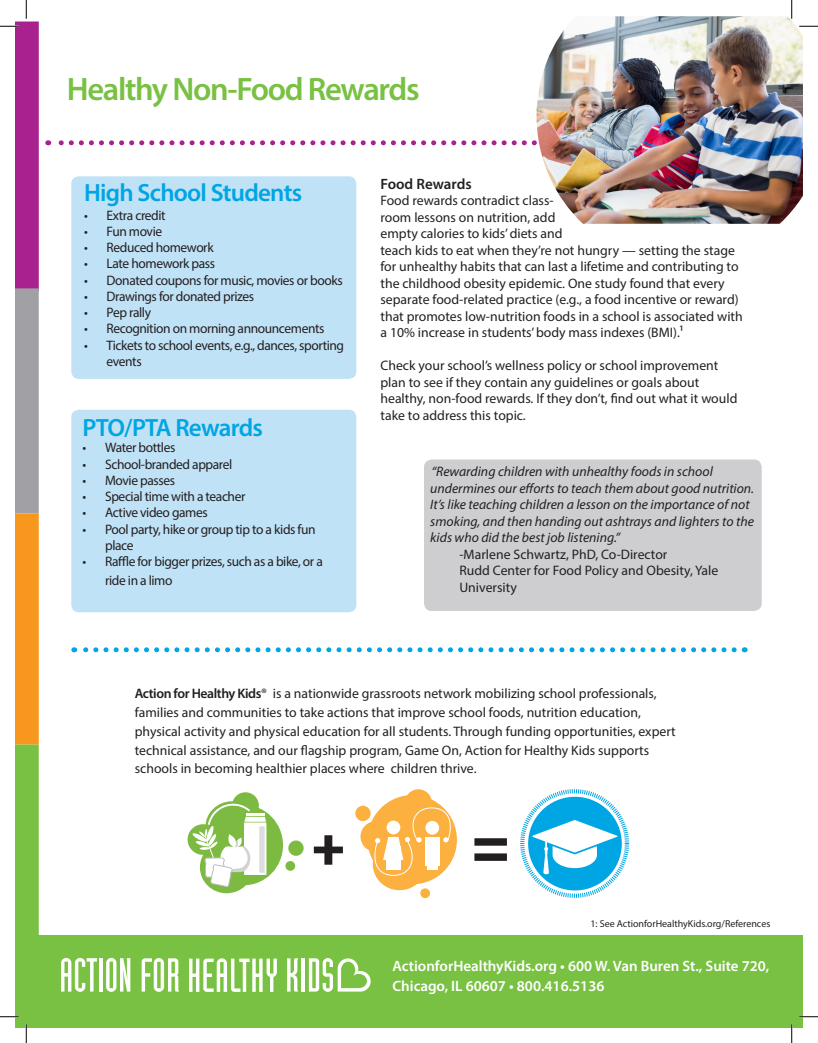
<style>
.page{position:relative;width:818px;height:1043px;background:#fff}
.page>*{position:absolute;margin:0;border:0;box-sizing:border-box;transform-origin:0 0}
.t1{font:67.12px "Core Circus";color:#231f20}
.t2{font:60px "Core Circus";color:#231f20}
.Header_top{font:600 32.5px "Myriad Pro";letter-spacing:-.04em;color:#79c142}
.t3{font:600 25px "Myriad Pro";letter-spacing:-.03em;color:#00a5e3}
.t4{font:600 15px/20px "Myriad Pro";color:#fff}
.t5{font:600 15px "Myriad Pro";color:#231f20}
.t6{font:13.75px/16.5px "Myriad Pro";color:#231f20}
.t7{font:13.75px/16.2px "Myriad Pro";letter-spacing:-.03em;color:#231f20}
.t8{font:italic 13.75px/16.5px "Myriad Pro";color:#231f20}
.t9{font:10px "Myriad Pro";color:#231f20}
.s1{font-weight:600}
</style>
<div class="page">
<svg style="left:48px;top:140px;width:488px;height:5px"></svg>
<div style="left:205px;top:805px;width:78px;height:80px;background:#7dba42;border-radius:50%"></div>
<div style="left:200px;top:841px;width:53px;height:52px;background:#7dba42;border-radius:50%"></div>
<div style="left:232px;top:792px;width:27px;height:26px;background:#7dba42;border-radius:50%"></div>
<svg style="left:187px;top:824px;width:31px;height:30px"></svg>
<div style="left:288px;top:840px;width:15px;height:15px;background:#7dba42;border-radius:50%"></div>
<div style="left:285px;top:861px;width:10px;height:9px;background:#7dba42;border-radius:50%"></div>
<svg style="left:192px;top:803px;width:74px;height:84px"></svg>
<div style="left:368px;top:795px;width:89px;height:89px;background:#fbb03f;border-radius:50%"></div>
<div style="left:373px;top:838px;width:53px;height:52px;background:#fbb03f;border-radius:50%"></div>
<div style="left:405px;top:789px;width:26px;height:26px;background:#fbb03f;border-radius:50%"></div>
<div style="left:360px;top:821px;width:31px;height:30px;background:#fbb03f;border-radius:50%"></div>
<div style="left:355px;top:805px;width:15px;height:16px;background:#fbb03f;border-radius:50%"></div>
<div style="left:420px;top:888px;width:10px;height:10px;background:#fbb03f;border-radius:50%"></div>
<svg style="left:373px;top:806px;width:79px;height:70px"></svg>
<svg style="left:520px;top:789px;width:109px;height:109px"></svg>
<div style="left:15px;top:21px;width:24px;height:270px;background:#a9218e"></div>
<div style="left:15px;top:288px;width:24px;height:225px;background:#a1a1a5"></div>
<div style="left:15px;top:513px;width:24px;height:231px;background:#f7971d"></div>
<div style="left:15px;top:744px;width:24px;height:284px;background:#79c142"></div>
<svg style="left:74px;top:647px;width:660px;height:5px"></svg>
<div style="left:15px;top:935px;width:787px;height:93px;background:#79c142"></div>
<svg style="left:61px;top:957px;width:36px;height:34px"></svg>
<hr style="left:99px;top:958px;width:4px;height:33px;background:#fff">
<svg style="left:106px;top:957px;width:24px;height:34px"></svg>
<svg style="left:142px;top:958px;width:37px;height:33px"></svg>
<hr style="left:301px;top:958px;width:4px;height:33px;background:#fff">
<svg style="left:309px;top:958px;width:61px;height:33px"></svg>
<svg style="left:287px;top:958px;width:11px;height:33px"></svg>
<svg style="left:189px;top:958px;width:88px;height:33px"></svg>
<div style="left:71px;top:176px;width:285px;height:203px;background:#c0e2f6;border-radius:8px"></div>
<div style="left:71px;top:410px;width:285px;height:202px;background:#c0e2f6;border-radius:8px"></div>
<img style="left:536px;top:16px;width:266px;height:208px">
<div style="left:424px;top:459px;width:337px;height:152px;background:#ceced0;border-radius:8px"></div>
<svg style="left:0;top:25px;width:19px;height:2px"></svg>
<svg style="left:799px;top:25px;width:19px;height:2px"></svg>
<svg style="left:0;top:1016px;width:19px;height:1px"></svg>
<svg style="left:799px;top:1015px;width:19px;height:2px"></svg>
<svg style="left:25px;top:0;width:2px;height:19px"></svg>
<svg style="left:25px;top:1024px;width:2px;height:18px"></svg>
<svg style="left:790px;top:0;width:2px;height:19px"></svg>
<svg style="left:791px;top:1024px;width:1px;height:18px"></svg>
<p class="Header_top" style="left:67px;top:68px;width:354px">Healthy Non-Food Rewards</p>
<p class="t3" style="left:84px;top:177px;width:220px">High School Students</p>
<p class="t7" style="left:84px;top:206px;width:83px">• Extra credit</p>
<p class="t7" style="left:84px;top:223px;width:80px">• Fun movie</p>
<p class="t7" style="left:84px;top:239px;width:131px">• Reduced homework</p>
<p class="t7" style="left:84px;top:255px;width:132px">• Late homework pass</p>
<p class="t7" style="left:84px;top:271px;width:260px">• Donated coupons for music, movies or books</p>
<p class="t7" style="left:84px;top:288px;width:171px">• Drawings for donated prizes</p>
<p class="t7" style="left:84px;top:304px;width:68px">• Pep rally</p>
<p class="t7" style="left:84px;top:320px;width:242px">• Recognition on morning announcements</p>
<p class="t7" style="left:107px;top:336px;width:239px;text-indent:-22px">• Tickets to school events, e.g., dances, sporting events</p>
<p class="t3" style="left:82px;top:411px;width:182px">PTO/PTA Rewards</p>
<p class="t7" style="left:83px;top:439px;width:94px">• Water bottles</p>
<p class="t7" style="left:83px;top:455px;width:151px">• School-branded apparel</p>
<p class="t7" style="left:83px;top:472px;width:94px">• Movie passes</p>
<p class="t7" style="left:83px;top:488px;width:164px">• Special time with a teacher</p>
<p class="t7" style="left:83px;top:504px;width:127px">• Active video games</p>
<p class="t7" style="left:105px;top:520px;width:212px;text-indent:-22px">• Pool party, hike or group tip to a kids fun place</p>
<p class="t7" style="left:105px;top:552px;width:219px;line-height:18.8px;text-indent:-22px">• Raffle for bigger prizes, such as a bike, or a ride in a limo</p>
<p class="t5" style="left:380px;top:174px;width:93px">Food Rewards</p>
<p class="t6" style="left:380px;top:192px;width:364px">Food rewards contradict class-<br>room lessons on nutrition, add<br>empty calories to kids’ diets and<br>teach kids to eat when they’re not hungry — setting the stage for unhealthy habits that can last a lifetime and contributing to the childhood obesity epidemic. One study found that every separate food-related practice (e.g., a food incentive or reward) that promotes low-nutrition foods in a school is associated with a 10% increase in students’ body mass indexes (BMI).1</p>
<p class="t6" style="left:380px;top:357px;width:358px">Check your school’s wellness policy or school improvement plan to see if they contain any guidelines or goals about healthy, non-food rewards. If they don’t, find out what it would take to address this topic.</p>
<p class="t8" style="left:431px;top:463px;width:283px">“Rewarding children with unhealthy foods in school</p>
<p class="t8" style="left:430px;top:479px;width:325px">undermines our efforts to teach them about good nutrition.<br>It’s like teaching children a lesson on the importance of not smoking, and then handing out ashtrays and lighters to the kids who did the best job listening.”</p>
<p class="t6" style="left:459px;top:545px;width:209px">-Marlene Schwartz, PhD, Co-Director</p>
<p class="t6" style="left:459px;top:562px;width:260px">Rudd Center for Food Policy and Obesity, Yale</p>
<p class="t6" style="left:459px;top:578px;width:59px">University</p>
<p class="t6" style="left:135px;top:684px;width:542px;line-height:18.8px"><span class="s1">Action for Healthy Kids</span>® is a nationwide grassroots network mobilizing school professionals, families and communities to take actions that improve school foods, nutrition education, physical activity and physical education for all students. Through funding opportunities, expert technical assistance, and our flagship program, Game On, Action for Healthy Kids supports schools in becoming healthier places where children thrive.</p>
<p class="t2" style="left:303px;top:809px;width:52px">+</p>
<p class="t1" style="left:462px;top:803px;width:57px">=</p>
<p class="t9" style="left:590px;top:917px;width:181px">1: See ActionforHealthyKids.org/References</p>
<p class="t4" style="left:392px;top:955px;width:378px">ActionforHealthyKids.org • 600 W. Van Buren St., Suite 720,<br>Chicago, IL 60607 • 800.416.5136</p>
</div>
